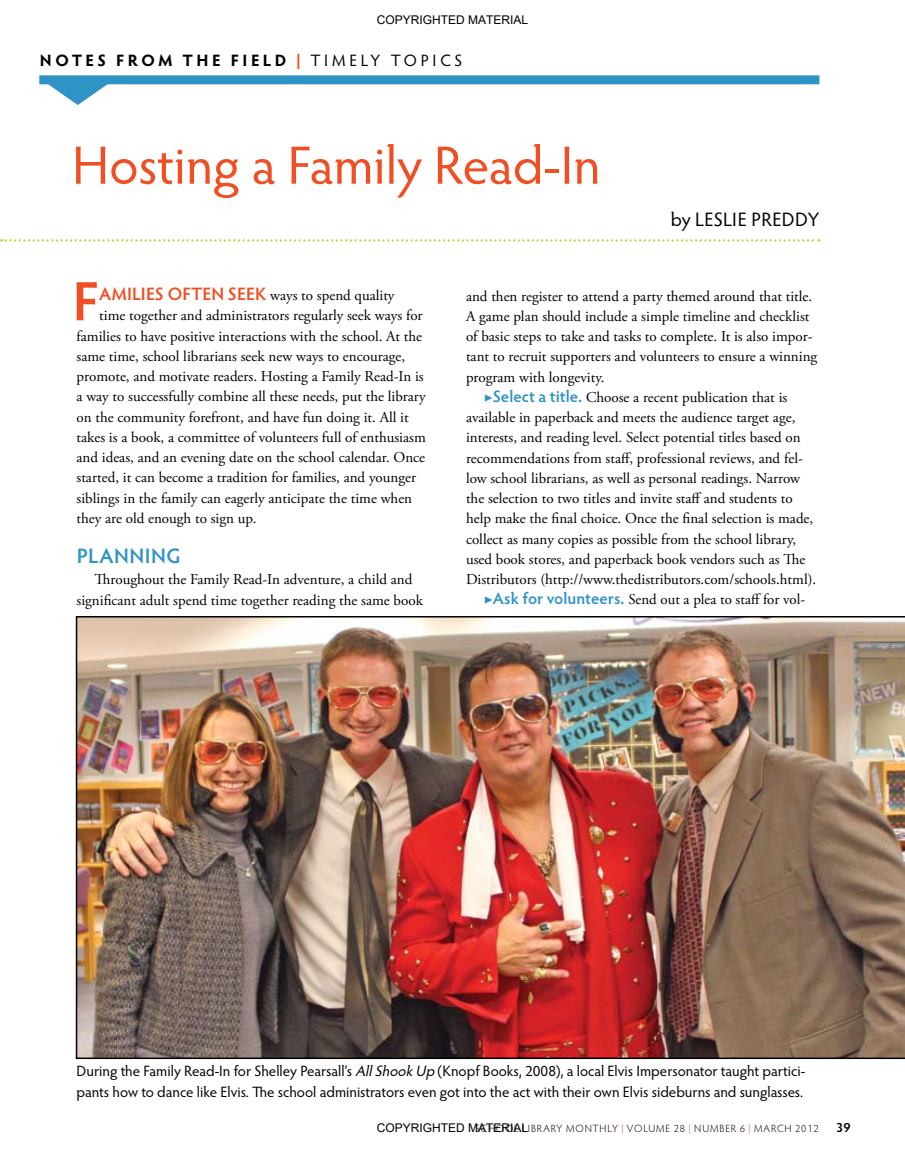
<style>
.page{position:relative;width:905px;height:1175px;background:#fff}
.page>*{position:absolute;margin:0;border:0;box-sizing:border-box;transform-origin:0 0}
.t1{font:600 55.5px "Hypatia Sans Pro";color:#f04e23}
.t2{font:54px "Hypatia Sans Pro";color:#f04e23}
.t3{font:600 21px "Hypatia Sans Pro";color:#3093c6}
.t4{font:19.5px "Hypatia Sans Pro";color:#000}
.t5{font:600 18px "Hypatia Sans Pro";color:#f04e23}
.t6{font:700 16.5px "Hypatia Sans Pro";letter-spacing:.205em;color:#000}
.t7{font:16.5px "Hypatia Sans Pro";color:#000}
.t8{font:15px/20.2px "Adobe Garamond Pro";color:#000;text-align:center}
.t9{font:15px/20.2px "Hypatia Sans Pro";color:#000}
.t10{font:600 13.5px "Hypatia Sans Pro";color:#000}
.t11{font:12px "Arial";color:#000}
.t12{font:300 10.5px "Hypatia Sans Pro";letter-spacing:.075em;color:#000}
.s1{color:#f04e23}
.s2{font-weight:400}
.s3{font-family:"Hypatia Sans Pro";font-weight:600;font-size:18px;color:#f04e23}
.s4{font-family:"Hypatia Sans Pro";font-weight:600;font-size:16.5px;color:#3093c6}
.s5{font-style:italic}
</style>
<div class="page">
<svg style="left:1px;top:239px;width:818px;height:2px"></svg>
<div style="left:39px;top:75px;width:780px;height:9px;background:#3093c6"></div>
<svg style="left:39px;top:78px;width:77px;height:27px"></svg>
<img style="left:76px;top:616px;width:828px;height:443px">
<p class="t11" style="left:377px;top:12px;width:153px">COPYRIGHTED MATERIAL</p>
<p class="t6" style="left:40px;top:49px;width:284px">NOTES FROM THE FIELD <span class="s1">|</span> <span class="s2">timely</span></p>
<p class="t7" style="left:391px;top:49px;width:13px">topics</p>
<h2 class="t2" style="left:72px;top:129px;width:530px">Hosting a Family Read-In</h2>
<h3 class="t4" style="left:670px;top:206px;width:43px">by Leslie</h3>
<h3 class="t4" style="left:751px;top:206px;width:23px">Preddy</h3>
<h1 class="t1" style="left:73px;top:263px;width:22px">F</h1>
<p class="t5" style="left:99px;top:281px;width:11px">amilies</p>
<p class="t5" style="left:168px;top:281px;width:35px">often</p>
<p class="t8" style="left:228px;top:286px;width:168px"><span class="s3">see k</span> ways to spend quality</p>
<p class="t8" style="left:99px;top:306px;width:325px">time together and administrators regularly seek ways for</p>
<p class="t8" style="left:76px;top:326px;width:347px">families to have positive interactions with the school. At the</p>
<p class="t8" style="left:76px;top:346px;width:330px">same time, school librarians seek new ways to encourage,</p>
<p class="t8" style="left:76px;top:367px;width:349px">promote, and motivate readers. Hosting a Family Read-In is</p>
<p class="t8" style="left:76px;top:387px;width:351px">a way to successfully combine all these needs, put the library</p>
<p class="t8" style="left:76px;top:407px;width:333px">on the community forefront, and have fun doing it. All it</p>
<p class="t8" style="left:76px;top:427px;width:351px">takes is a book, a committee of volunteers full of enthusiasm</p>
<p class="t8" style="left:76px;top:448px;width:350px">and ideas, and an evening date on the school calendar. Once</p>
<p class="t8" style="left:76px;top:468px;width:341px">started, it can become a tradition for families, and younger</p>
<p class="t8" style="left:76px;top:488px;width:337px">siblings in the family can eagerly anticipate the time when</p>
<p class="t8" style="left:76px;top:508px;width:181px">they are old enough to sign up.</p>
<h3 class="t3" style="left:77px;top:541px;width:26px">Planning</h3>
<p class="t8" style="left:76px;top:570px;width:348px">Throughout the Family Read-In adventure, a child and significant adult spend time together reading the same book</p>
<p class="t8" style="left:466px;top:286px;width:348px">and then register to attend a party themed around that title.</p>
<p class="t8" style="left:466px;top:306px;width:345px">A game plan should include a simple timeline and checklist</p>
<p class="t8" style="left:466px;top:327px;width:348px">of basic steps to take and tasks to complete. It is also impor-</p>
<p class="t8" style="left:466px;top:347px;width:353px">tant to recruit supporters and volunteers to ensure a winning</p>
<p class="t8" style="left:466px;top:367px;width:140px">program with longevity.</p>
<p class="t8" style="left:484px;top:387px;width:305px"><span class="s4">▶Select a title.</span> Choose a recent publication that is</p>
<p class="t8" style="left:466px;top:408px;width:331px">available in paperback and meets the audience target age,</p>
<p class="t8" style="left:466px;top:428px;width:336px">interests, and reading level. Select potential titles based on</p>
<p class="t8" style="left:466px;top:448px;width:338px">recommendations from staff, professional reviews, and fel-</p>
<p class="t8" style="left:466px;top:468px;width:336px">low school librarians, as well as personal readings. Narrow</p>
<p class="t8" style="left:466px;top:489px;width:328px">the selection to two titles and invite staff and students to</p>
<p class="t8" style="left:466px;top:509px;width:349px">help make the final choice. Once the final selection is made,</p>
<p class="t8" style="left:466px;top:529px;width:332px">collect as many copies as possible from the school library,</p>
<p class="t8" style="left:466px;top:549px;width:341px">used book stores, and paperback book vendors such as The</p>
<p class="t8" style="left:466px;top:570px;width:352px">Distributors (http://www.thedistributors.com/schools.html).</p>
<p class="t8" style="left:484px;top:590px;width:322px"><span class="s4">▶Ask for volunteers.</span> Send out a plea to staff for vol-</p>
<p class="t9" style="left:76px;top:1060px;width:730px">During the Family Read-In for Shelley Pearsall’s <span class="s5">AllShookUp</span> (Knopf Books, 2008), a local Elvis Impersonator taught partici&shy;pants how to dance like Elvis. The school administrators even got into the act with their own Elvis sideburns and sunglasses.</p>
<p class="t12" style="left:475px;top:1121px;width:288px">SCHOOL LIBRARY MONTHLY <span class="s1">|</span> VOLUME 28 <span class="s1">|</span> NUMBER 6 <span class="s1">|</span> MARCH</p>
<p class="t12" style="left:795px;top:1121px;width:25px">2012</p>
<p class="t10" style="left:836px;top:1117px;width:16px">39</p>
<p class="t11" style="left:377px;top:1119px;width:153px">COPYRIGHTED MATERIAL</p>
</div>
